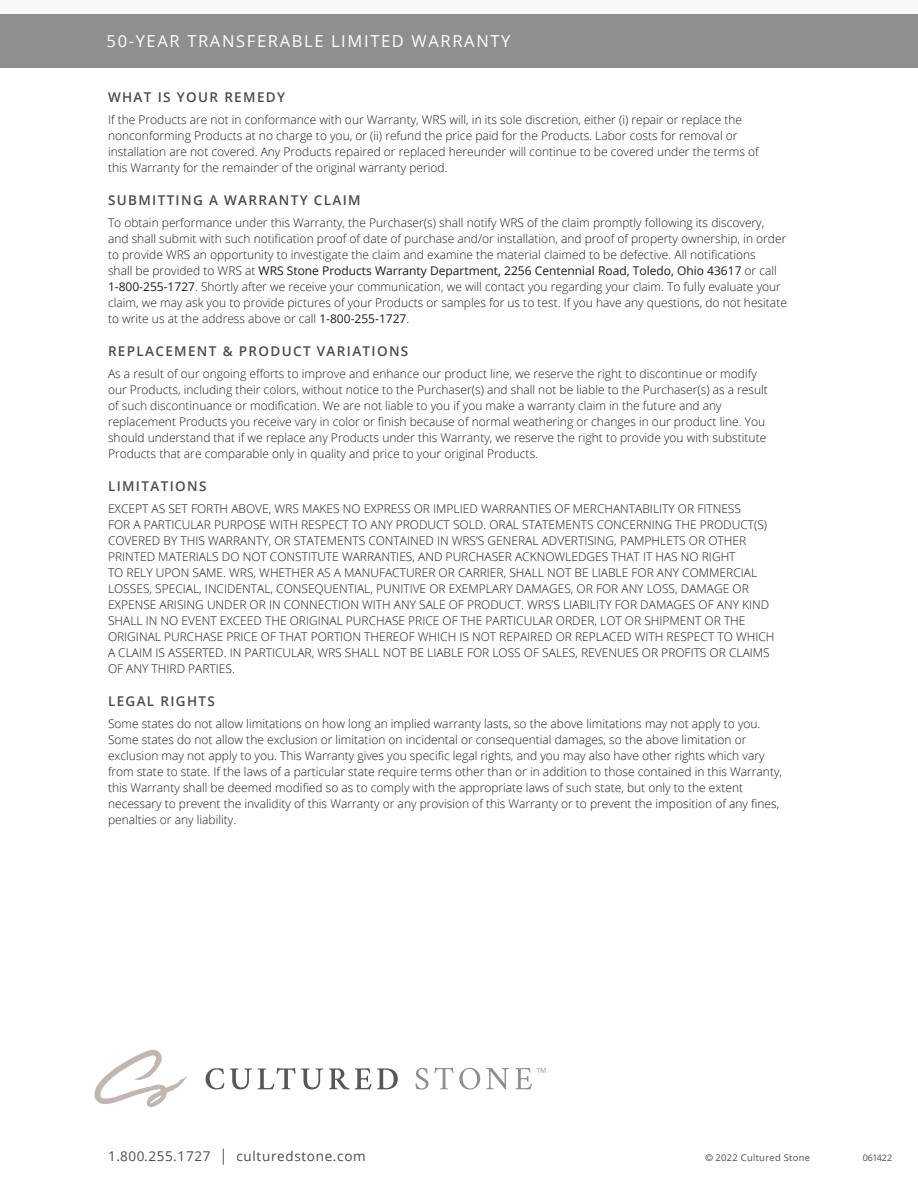
<style>
.page{position:relative;width:918px;height:1188px;background:#fff}
.page>*{position:absolute;margin:0;border:0;box-sizing:border-box;transform-origin:0 0}
.t1{font:16.5px "Open Sans";letter-spacing:.1em;color:#fff}
.Sub_1{font:600 13.5px "Open Sans";letter-spacing:.1em;color:#4e4a46}
.t2{font:13.5px "Open Sans";letter-spacing:.05em;color:#4e4a46}
.t3{font:300 12px/16px "Open Sans";color:#1c1b1b}
.t4{font:9.3px "Open Sans";letter-spacing:.03em;color:#4e4a46}
.t5{font:9px "Open Sans";color:#4e4a46}
.s1{font-weight:400}
.s2{font-size:16.2px}
.s3{font-family:"Helvetica Neue LT Std"}
</style>
<div class="page">
<div style="left:0;top:7px;width:918px;height:61px;background:#8e8f8f"></div>
<div style="left:0;top:0;width:918px;height:14px;background:#f9f8f7"></div>
<svg style="left:206px;top:1068px;width:18px;height:21px"></svg>
<svg style="left:230px;top:1068px;width:22px;height:21px"></svg>
<svg style="left:258px;top:1068px;width:65px;height:21px"></svg>
<svg style="left:329px;top:1068px;width:69px;height:21px"></svg>
<svg style="left:415px;top:1067px;width:65px;height:23px"></svg>
<svg style="left:486px;top:1068px;width:23px;height:21px"></svg>
<svg style="left:94px;top:1050px;width:93px;height:57px"></svg>
<svg style="left:515px;top:1068px;width:30px;height:21px"></svg>
<p class="t1" style="left:107px;top:29px;width:405px">50-YEAR TRANSFERABLE LIMITED WARRANTY</p>
<p class="Sub_1" style="left:108px;top:88px;width:179px">WHAT IS YOUR REMEDY</p>
<p class="t3" style="left:108px;top:111px;width:652px">If the Products are not in conformance with our Warranty, WRS will, in its sole discretion, either (i) repair or replace the nonconforming Products at no charge to you, or (ii) refund the price paid for the Products. Labor costs for removal or installation are not covered. Any Products repaired or replaced hereunder will continue to be covered under the terms of this Warranty for the remainder of the original warranty period.</p>
<p class="Sub_1" style="left:108px;top:191px;width:254px">SUBMITTING A WARRANTY CLAIM</p>
<p class="t3" style="left:108px;top:214px;width:680px">To obtain performance under this Warranty, the Purchaser(s) shall notify WRS of the claim promptly following its discovery, and shall submit with such notification proof of date of purchase and/or installation, and proof of property ownership, in order to provide WRS an opportunity to investigate the claim and examine the material claimed to be defective. All notifications<br>shall be provided to WRS at <span class="s1">WRS Stone Products Warranty Department, 2256 Centennial Road, Toledo, Ohio 43617</span> or call <span class="s1">1-800-255-1727</span>. Shortly after we receive your communication, we will contact you regarding your claim. To fully evaluate your claim, we may ask you to provide pictures of your Products or samples for us to test. If you have any questions, do not hesitate to write us at the address above or call <span class="s1">1-800-255-1727</span>.</p>
<p class="Sub_1" style="left:108px;top:342px;width:302px">REPLACEMENT &amp; PRODUCT VARIATIONS</p>
<p class="t3" style="left:108px;top:365px;width:661px">As a result of our ongoing efforts to improve and enhance our product line, we reserve the right to discontinue or modify our Products, including their colors, without notice to the Purchaser(s) and shall not be liable to the Purchaser(s) as a result of such discontinuance or modification. We are not liable to you if you make a warranty claim in the future and any replacement Products you receive vary in color or finish because of normal weathering or changes in our product line. You should understand that if we replace any Products under this Warranty, we reserve the right to provide you with substitute Products that are comparable only in quality and price to your original Products.</p>
<p class="Sub_1" style="left:108px;top:477px;width:100px">LIMITATIONS</p>
<p class="t3" style="left:108px;top:500px;width:668px">EXCEPT AS SET FORTH ABOVE, WRS MAKES NO EXPRESS OR IMPLIED WARRANTIES OF MERCHANTABILITY OR FITNESS<br>FOR A PARTICULAR PURPOSE WITH RESPECT TO ANY PRODUCT SOLD. ORAL STATEMENTS CONCERNING THE PRODUCT(S)<br>COVERED BY THIS WARRANTY, OR STATEMENTS CONTAINED IN WRS’S GENERAL ADVERTISING, PAMPHLETS OR OTHER PRINTED MATERIALS DO NOT CONSTITUTE WARRANTIES, AND PURCHASER ACKNOWLEDGES THAT IT HAS NO RIGHT<br>TO RELY UPON SAME. WRS, WHETHER AS A MANUFACTURER OR CARRIER, SHALL NOT BE LIABLE FOR ANY COMMERCIAL LOSSES, SPECIAL, INCIDENTAL, CONSEQUENTIAL, PUNITIVE OR EXEMPLARY DAMAGES, OR FOR ANY LOSS, DAMAGE OR EXPENSE ARISING UNDER OR IN CONNECTION WITH ANY SALE OF PRODUCT. WRS’S LIABILITY FOR DAMAGES OF ANY KIND SHALL IN NO EVENT EXCEED THE ORIGINAL PURCHASE PRICE OF THE PARTICULAR ORDER, LOT OR SHIPMENT OR THE ORIGINAL PURCHASE PRICE OF THAT PORTION THEREOF WHICH IS NOT REPAIRED OR REPLACED WITH RESPECT TO WHICH A CLAIM IS ASSERTED. IN PARTICULAR, WRS SHALL NOT BE LIABLE FOR LOSS OF SALES, REVENUES OR PROFITS OR CLAIMS OF ANY THIRD PARTIES.</p>
<p class="Sub_1" style="left:108px;top:692px;width:109px">LEGAL RIGHTS</p>
<p class="t3" style="left:108px;top:715px;width:676px">Some states do not allow limitations on how long an implied warranty lasts, so the above limitations may not apply to you.<br>Some states do not allow the exclusion or limitation on incidental or consequential damages, so the above limitation or exclusion may not apply to you. This Warranty gives you specific legal rights, and you may also have other rights which vary from state to state. If the laws of a particular state require terms other than or in addition to those contained in this Warranty, this Warranty shall be deemed modified so as to comply with the appropriate laws of such state, but only to the extent necessary to prevent the invalidity of this Warranty or any provision of this Warranty or to prevent the imposition of any fines, penalties or any liability.</p>
<p class="t2" style="left:108px;top:1147px;width:259px">1.800.255.1727 <span class="s2">|</span> culturedstone.com</p>
<p class="t4" style="left:705px;top:1151px;width:106px"><span class="s3">©</span> 2022 Cultured Stone</p>
<p class="t5" style="left:863px;top:1152px;width:31px">061422</p>
</div>
